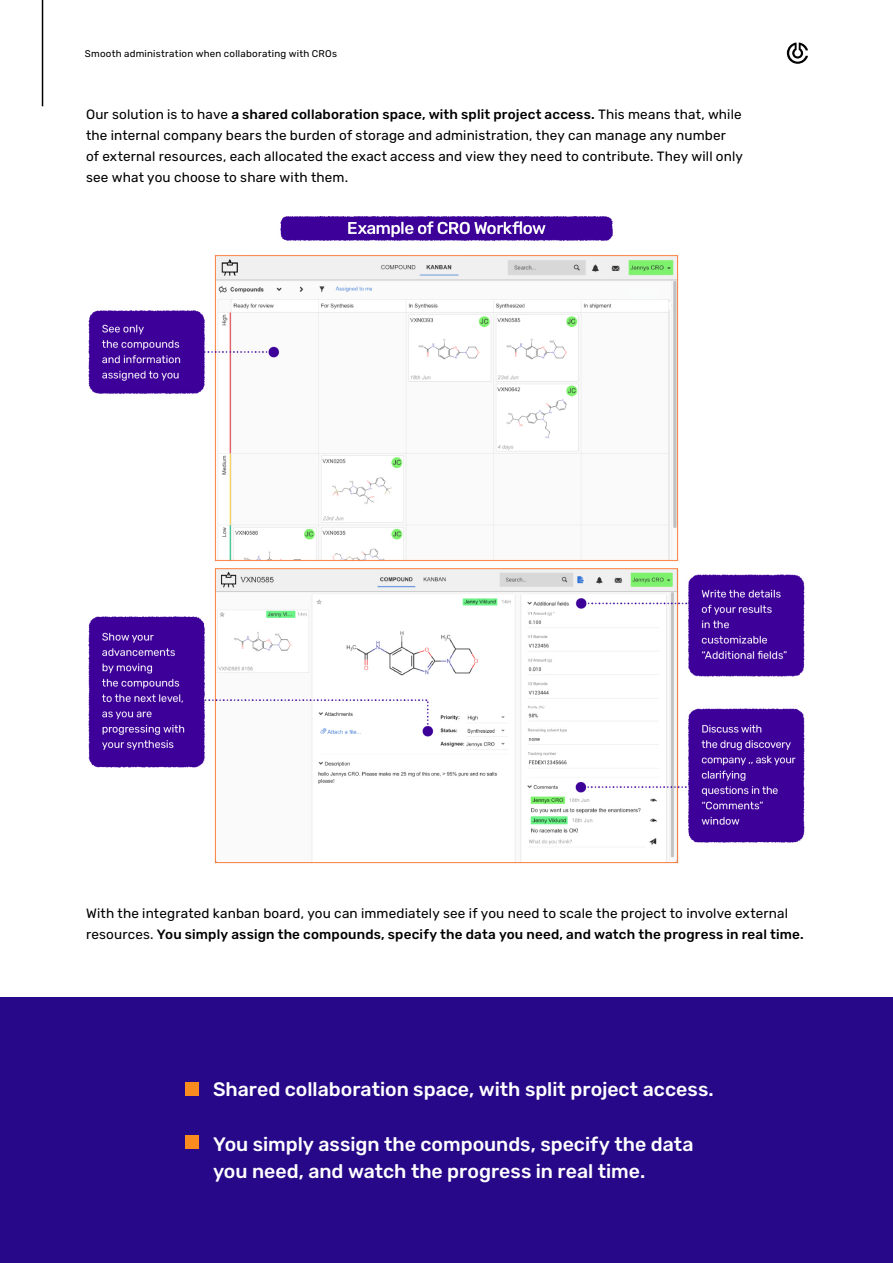
<style>
.page{position:relative;width:893px;height:1263px;background:#fff}
.page>*{position:absolute;margin:0;border:0;box-sizing:border-box;transform-origin:0 0}
.H2_Title_-_Align_Lef{font:500 19.5px/27px "Rubik";color:#fff}
.Text_Style{font:13.5px/21px "Rubik";letter-spacing:.01em;color:#000}
.Text_Style-2{font:500 13.5px "Rubik";letter-spacing:.015em;color:#000}
.t1{font:9.75px "Rubik";letter-spacing:.025em;color:#000}
.s1{font-weight:400}
.s2{font-weight:500}
</style>
<div class="page">
<svg style="left:787px;top:42px;width:21px;height:22px"></svg>
<hr style="left:42px;top:0;width:1px;height:106px;background:#000">
<img style="left:88px;top:216px;width:717px;height:648px">
<div style="left:0;top:997px;width:893px;height:266px;background:#260888"></div>
<div style="left:185px;top:1082px;width:13px;height:14px;background:#fa8b1e"></div>
<div style="left:185px;top:1136px;width:13px;height:13px;background:#fa8b1e"></div>
<p class="t1" style="left:85px;top:48px;width:254px">Smooth administration when collaborating with CROs</p>
<p class="Text_Style-2" style="left:86px;top:107px;width:657px"><span class="s1">Our solution is to have</span> a shared collaboration space, with split project access. <span class="s1">This means that, while</span></p>
<p class="Text_Style" style="left:86px;top:125px;width:641px">the internal company bears the burden of storage and administration, they can manage any number</p>
<p class="Text_Style" style="left:86px;top:146px;width:659px">of external resources, each allocated the exact access and view they need to contribute. They will only</p>
<p class="Text_Style" style="left:86px;top:167px;width:264px">see what you choose to share with them.</p>
<p class="Text_Style" style="left:86px;top:903px;width:719px">With the integrated kanban board, you can immediately see if you need to scale the project to involve external resources. <span class="s2">You simply assign the compounds, specify the data you need, and watch the progress in real time.</span></p>
<p class="H2_Title_-_Align_Lef" style="left:213px;top:1077px;width:502px">Shared collaboration space, with split project access.</p>
<p class="H2_Title_-_Align_Lef" style="left:213px;top:1131px;width:482px">You simply assign the compounds, specify the data you need, and watch the progress in real time.</p>
</div>
